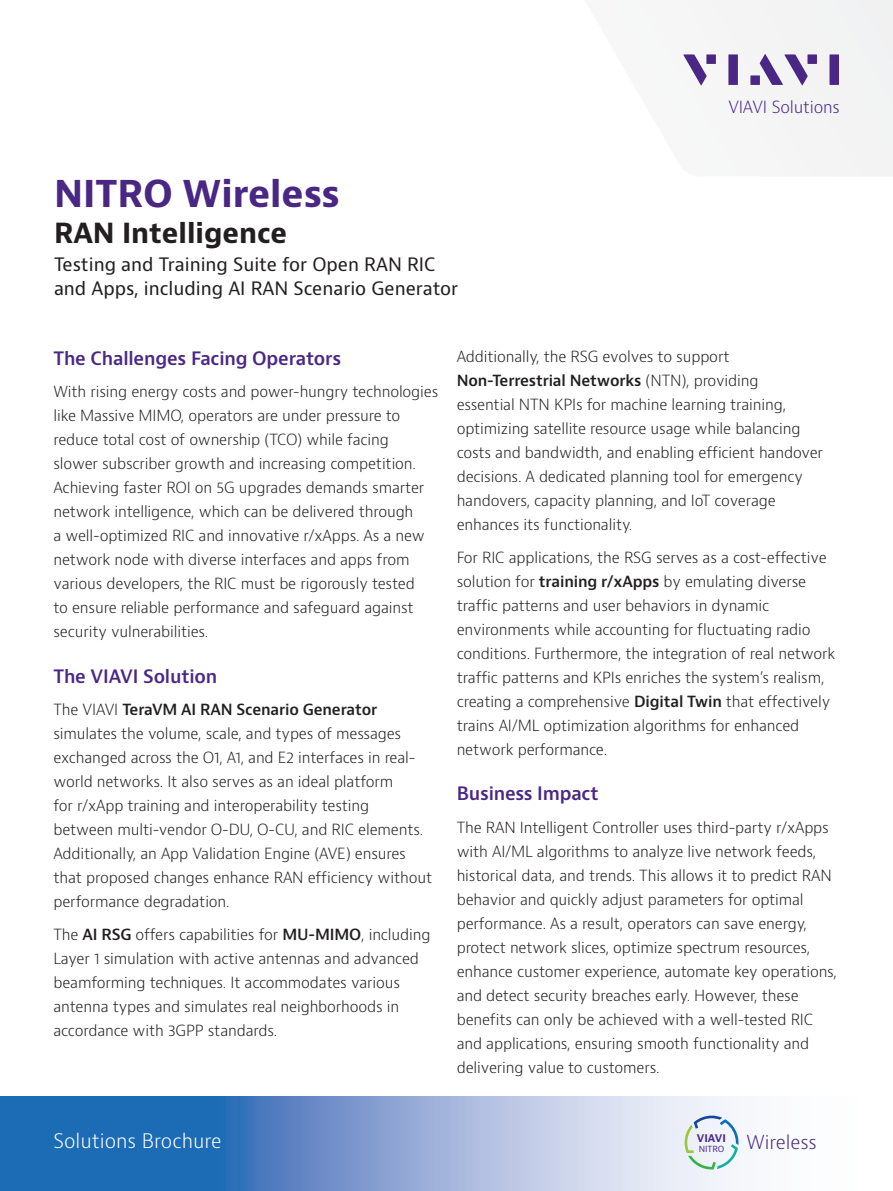
<style>
.page{position:relative;width:893px;height:1191px;background:#fff}
.page>*{position:absolute;margin:0;border:0;box-sizing:border-box;transform-origin:0 0}
.H1_Brand_Sub-Brand_24{font:700 36px "Bernino Sans";color:#4a2785}
.H2_Product_18_24{font:700 27px "Bernino Sans";color:#231f20}
.P_DocType{font:300 19.5px "Bernino Sans";color:#fff}
.t1{font:300 18.75px "Bernino Sans";color:#4a2d86}
.H3_Product_Descriptor_12_20{font:18px/24px "Bernino Sans";color:#231f20}
.H2_Heading_Purple_12_16{font:600 18px "Bernino Sans";letter-spacing:-.01em;color:#4a2785}
.t2{font:300 16.35px "Bernino Sans";letter-spacing:-.01em;color:#4a2785}
.P_10_16{font:300 15px/24px "Bernino Sans";letter-spacing:-.01em;color:#231f20}
.t3{font:700 10.2px "Bernino Sans";color:#4a2d86}
.t4{font:8.25px "Bernino Sans";color:#4a2d86}
.s1{font-weight:600}
</style>
<div class="page">
<div style="left:700px;top:0;width:193px;height:176px;background:#f4f4f4"></div>
<svg style="left:683px;top:54px;width:24px;height:31px"></svg>
<div style="left:706px;top:54px;width:10px;height:10px;background:#4a2785"></div>
<div style="left:728px;top:54px;width:10px;height:31px;background:#4a2785"></div>
<div style="left:807px;top:54px;width:10px;height:10px;background:#4a2785"></div>
<div style="left:829px;top:54px;width:10px;height:31px;background:#4a2785"></div>
<svg style="left:760px;top:54px;width:48px;height:31px"></svg>
<div style="left:750px;top:75px;width:10px;height:10px;background:#4a2785"></div>
<svg style="left:0;top:1096px;width:739px;height:95px"></svg>
<svg style="left:685px;top:1115px;width:53px;height:54px"></svg>
<p class="H1_Brand_Sub-Brand_24" style="left:54px;top:170px;width:288px">NITRO Wireless</p>
<p class="H2_Product_18_24" style="left:54px;top:215px;width:235px">RAN Intelligence</p>
<p class="H3_Product_Descriptor_12_20" style="left:54px;top:253px;width:406px">Testing and Training Suite for Open RAN RIC and Apps, including AI RAN Scenario Generator</p>
<p class="t2" style="left:728px;top:96px;width:113px">VIAVI Solutions</p>
<p class="H2_Heading_Purple_12_16" style="left:53px;top:346px;width:289px">The Challenges Facing Operators</p>
<p class="P_10_16" style="left:53px;top:380px;width:386px">With rising energy costs and power-hungry technologies like Massive MIMO, operators are under pressure to reduce total cost of ownership (TCO) while facing<br>slower subscriber growth and increasing competition.<br>Achieving faster ROI on 5G upgrades demands smarter network intelligence, which can be delivered through<br>a well-optimized RIC and innovative r/xApps. As a new network node with diverse interfaces and apps from various developers, the RIC must be rigorously tested<br>to ensure reliable performance and safeguard against security vulnerabilities.</p>
<p class="H2_Heading_Purple_12_16" style="left:53px;top:664px;width:165px">The VIAVI Solution</p>
<p class="P_10_16" style="left:53px;top:698px;width:380px">The VIAVI <span class="s1">TeraVM AI RAN Scenario Generator </span>simulates the volume, scale, and types of messages exchanged across the O1, A1, and E2 interfaces in real&shy;world networks. It also serves as an ideal platform<br>for r/xApp training and interoperability testing between multi-vendor O-DU, O-CU, and RIC elements.<br>Additionally, an App Validation Engine (AVE) ensures that proposed changes enhance RAN efficiency without performance degradation.</p>
<p class="P_10_16" style="left:53px;top:922px;width:379px">The <span class="s1">AI RSG</span> offers capabilities for <span class="s1">MU-MIMO</span>, including Layer 1 simulation with active antennas and advanced beamforming techniques. It accommodates various antenna types and simulates real neighborhoods in accordance with 3GPP standards.</p>
<p class="P_10_16" style="left:457px;top:345px;width:368px">Additionally, the RSG evolves to support <span class="s1">Non-Terrestrial Networks</span> (NTN), providing<br>essential NTN KPIs for machine learning training, optimizing satellite resource usage while balancing costs and bandwidth, and enabling efficient handover decisions. A dedicated planning tool for emergency handovers, capacity planning, and IoT coverage enhances its functionality.</p>
<p class="P_10_16" style="left:457px;top:545px;width:380px">For RIC applications, the RSG serves as a cost-effective solution for <span class="s1">training r/xApps</span> by emulating diverse traffic patterns and user behaviors in dynamic environments while accounting for fluctuating radio conditions. Furthermore, the integration of real network traffic patterns and KPIs enriches the system’s realism, creating a comprehensive <span class="s1">Digital Twin</span> that effectively trains AI/ML optimization algorithms for enhanced network performance.</p>
<p class="H2_Heading_Purple_12_16" style="left:457px;top:782px;width:143px">Business Impact</p>
<p class="P_10_16" style="left:457px;top:815px;width:382px">The RAN Intelligent Controller uses third-party r/xApps with AI/ML algorithms to analyze live network feeds, historical data, and trends. This allows it to predict RAN behavior and quickly adjust parameters for optimal performance. As a result, operators can save energy, protect network slices, optimize spectrum resources, enhance customer experience, automate key operations, and detect security breaches early. However, these benefits can only be achieved with a well-tested RIC and applications, ensuring smooth functionality and delivering value to customers.</p>
<p class="P_DocType" style="left:53px;top:1128px;width:170px">Solutions Brochure</p>
<p class="t3" style="left:697px;top:1131px;width:31px">VIAVI</p>
<p class="t4" style="left:699px;top:1144px;width:27px">NITRO</p>
<p class="t1" style="left:746px;top:1130px;width:72px">Wireless</p>
</div>
